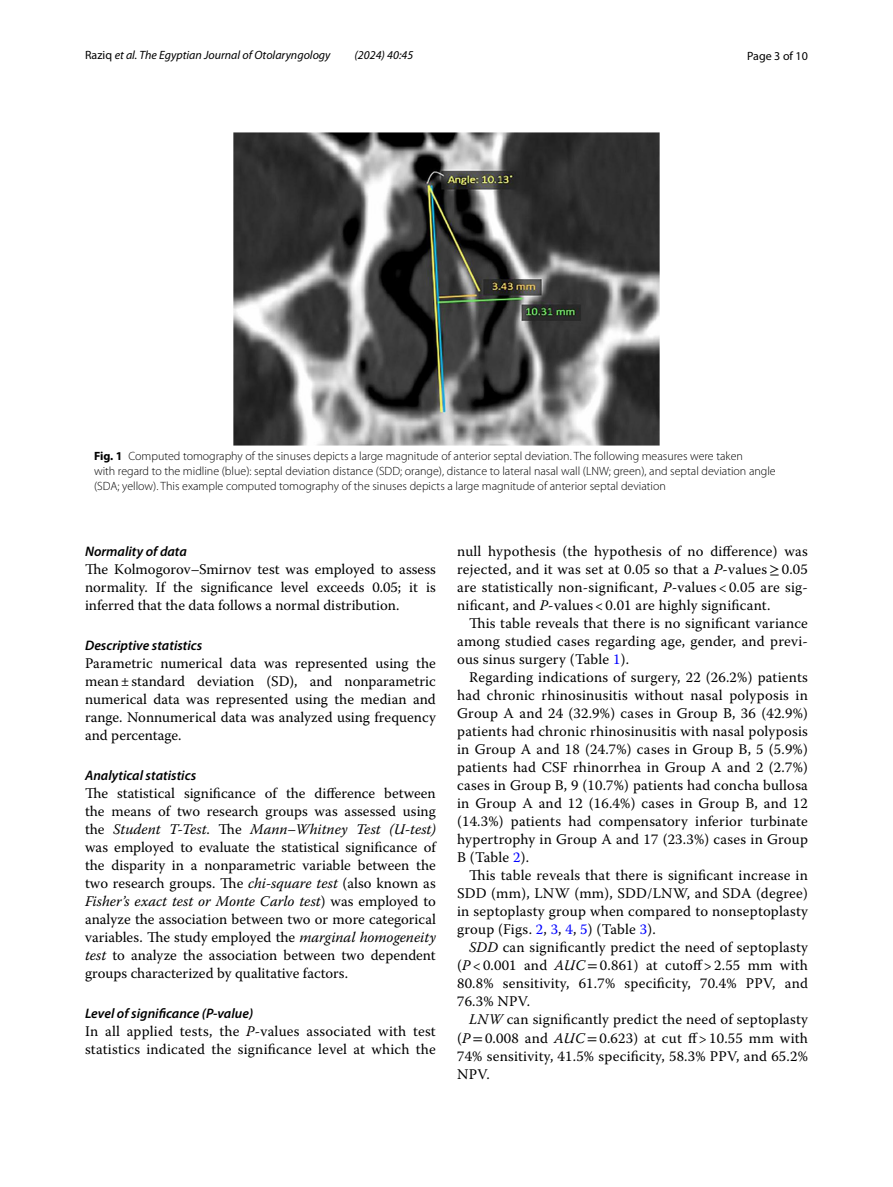
<style>
.page{position:relative;width:893px;height:1187px;background:#fff}
.page>*{position:absolute;margin:0;border:0;box-sizing:border-box;transform-origin:0 0}
.t1{font:14.7px/18px "Warnock Pro";letter-spacing:.015em;color:#000;text-align:justify}
.t2{font:italic 600 13.8px "Myriad Pro";color:#000}
.t3{font:300 12px/15px "Myriad Pro";color:#000}
.t4{font:italic 12px "Myriad Pro";color:#000}
.t5{font:12px "Myriad Pro";color:#000}
.s1{font-style:normal}
.s2{font-weight:700}
.s3{font-style:italic}
.s4{font-family:"STIX"}
.s5{color:#00f}
</style>
<div class="page">
<img style="left:234px;top:133px;width:425px;height:312px">
<p class="t4" style="left:85px;top:48px;width:247px"><span class="s1">Raziq</span> et al. The Egyptian Journal of Otolaryngology</p>
<p class="t4" style="left:355px;top:48px;width:60px">(2024) 40:45</p>
<p class="t5" style="left:747px;top:48px;width:62px">Page 3 of 10</p>
<p class="t3" style="left:94px;top:449px;width:683px"><span class="s2">Fig. 1</span> Computed tomography of the sinuses depicts a large magnitude of anterior septal deviation. The following measures were taken<br>with regard to the midline (blue): septal deviation distance (SDD; orange), distance to lateral nasal wall (LNW; green), and septal deviation angle (SDA; yellow). This example computed tomography of the sinuses depicts a large magnitude of anterior septal deviation</p>
<p class="t2" style="left:85px;top:542px;width:103px">Normality of data</p>
<p class="t1" style="left:85px;top:560px;width:352px">The Kolmogorov–Smirnov test was employed to assess normality. If the significance level exceeds 0.05; it is inferred that the data follows a normal distribution.</p>
<p class="t2" style="left:85px;top:636px;width:119px">Descriptive statistics</p>
<p class="t1" style="left:85px;top:653px;width:352px">Parametric numerical data was represented using the mean±standard deviation (SD), and nonparametric numerical data was represented using the median and range. Nonnumerical data was analyzed using frequency and percentage.</p>
<p class="t2" style="left:85px;top:766px;width:113px">Analytical statistics</p>
<p class="t1" style="left:85px;top:783px;width:352px">The statistical significance of the difference between the means of two research groups was assessed using the <span class="s3">Student T-Test</span>. The <span class="s3">Mann–Whitney Test (U-test) </span>was employed to evaluate the statistical significance of the disparity in a nonparametric variable between the two research groups. The <span class="s3">chi-square test</span> (also known as <span class="s3">Fisher’s exact test or Monte Carlo test</span>) was employed to analyze the association between two or more categorical variables. The study employed the <span class="s3">marginal homogeneity test</span> to analyze the association between two dependent groups characterized by qualitative factors.</p>
<p class="t2" style="left:85px;top:1004px;width:170px">Level of significance (P‑value)</p>
<p class="t1" style="left:85px;top:1021px;width:352px">In all applied tests, the <span class="s3">P</span>-values associated with test statistics indicated the significance level at which the</p>
<p class="t1" style="left:457px;top:542px;width:352px">null hypothesis (the hypothesis of no difference) was rejected, and it was set at 0.05 so that a <span class="s3">P</span>-values<span class="s4">≥</span>0.05 are statistically non-significant, <span class="s3">P-</span>values &lt; 0.05 are sig&shy;nificant, and <span class="s3">P</span>-values &lt; 0.01 are highly significant.</p>
<p class="t1" style="left:457px;top:614px;width:352px;text-indent:12px">This table reveals that there is no significant variance among studied cases regarding age, gender, and previ&shy;ous sinus surgery (Table <span class="s5">1</span>).</p>
<p class="t1" style="left:457px;top:668px;width:352px;text-indent:12px">Regarding indications of surgery, 22 (26.2%) patients had chronic rhinosinusitis without nasal polyposis in Group A and 24 (32.9%) cases in Group B, 36 (42.9%) patients had chronic rhinosinusitis with nasal polyposis in Group A and 18 (24.7%) cases in Group B, 5 (5.9%) patients had CSF rhinorrhea in Group A and 2 (2.7%) cases in Group B, 9 (10.7%) patients had concha bullosa in Group A and 12 (16.4%) cases in Group B, and 12 (14.3%) patients had compensatory inferior turbinate hypertrophy in Group A and 17 (23.3%) cases in Group B (Table <span class="s5">2</span>).</p>
<p class="t1" style="left:457px;top:866px;width:352px;text-indent:12px">This table reveals that there is significant increase in SDD (mm), LNW (mm), SDD/LNW, and SDA (degree) in septoplasty group when compared to nonseptoplasty group (Figs. <span class="s5">2</span>, <span class="s5">3</span>, <span class="s5">4</span>, <span class="s5">5</span>) (Table <span class="s5">3</span>).</p>
<p class="t1" style="left:457px;top:938px;width:352px;text-indent:12px"><span class="s3">SDD</span> can significantly predict the need of septoplasty (<span class="s3">P</span> &lt; 0.001 and <span class="s3">AUC</span><span class="s4">=</span>0.861) at cutoff&gt; 2.55 mm with 80.8% sensitivity, 61.7% specificity, 70.4% PPV, and 76.3% NPV.</p>
<p class="t1" style="left:457px;top:1010px;width:352px;text-indent:12px"><span class="s3">LNW</span> can significantly predict the need of septoplasty (<span class="s3">P</span><span class="s4">=</span>0.008 and <span class="s3">AUC</span><span class="s4">=</span>0.623) at cut ff&gt; 10.55 mm with 74% sensitivity, 41.5% specificity, 58.3% PPV, and 65.2% NPV.</p>
</div>
